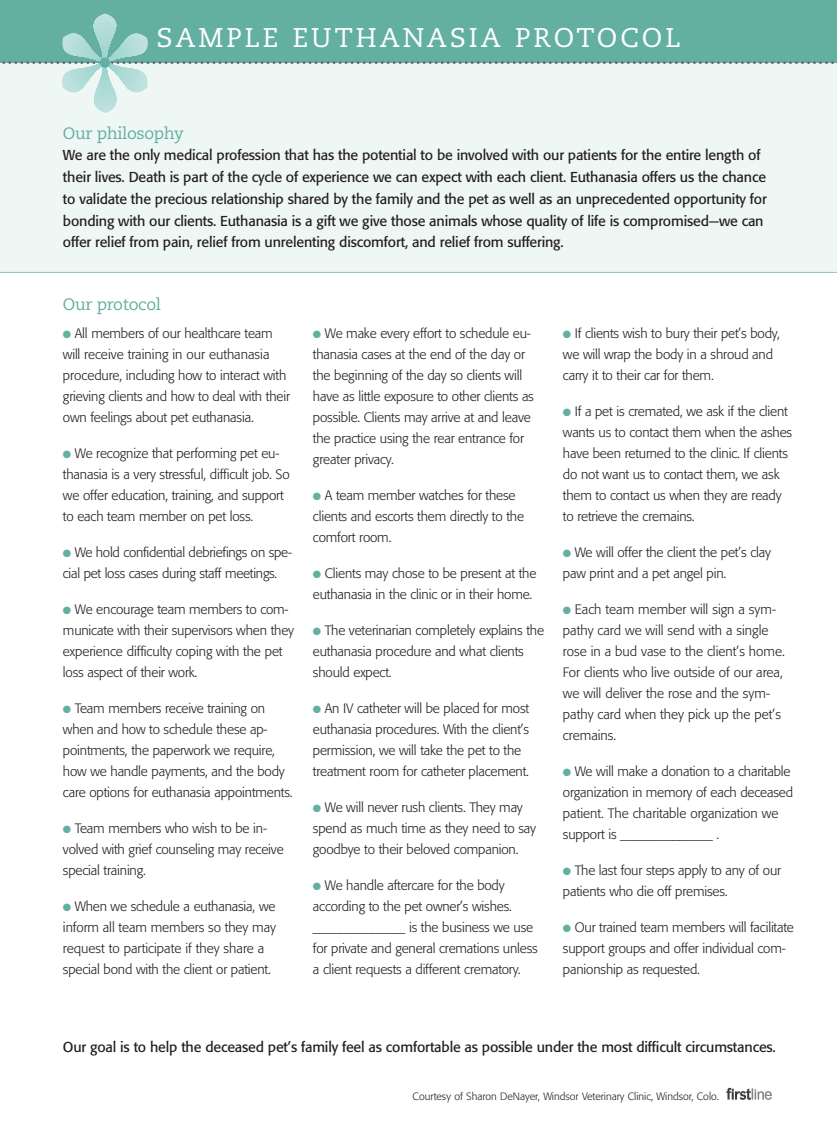
<style>
.page{position:relative;width:837px;height:1134px;background:#fff}
.page>*{position:absolute;margin:0;border:0;box-sizing:border-box;transform-origin:0 0}
.t1{font:27px "Caecilia";letter-spacing:.11em;color:#fff}
.t2{font:16.5px "Caecilia";letter-spacing:-.02em;color:#63b0a2}
.t3{font:14.25px/21.8px "Formata";letter-spacing:-.01em;color:#231f20}
.t4{font:300 13.5px/21px "Formata";letter-spacing:-.01em;color:#231f20}
.t5{font:300 10.5px "Formata";color:#231f20}
.s1{color:#63b0a2}
</style>
<div class="page">
<div style="left:0;top:49px;width:837px;height:223px;background:#eff7f5"></div>
<div style="left:0;top:0;width:837px;height:63px;background:#63b0a2"></div>
<hr style="left:0;top:272px;width:837px;height:1px;background:#91c4ba">
<svg style="left:2px;top:14px;width:832px;height:99px"></svg>
<div style="left:100px;top:58px;width:10px;height:10px;background:#63b0a2;border-radius:50%"></div>
<svg style="left:726px;top:1088px;width:46px;height:12px"></svg>
<h1 class="t1" style="left:156px;top:26px;width:526px">SAMPLE EUTHANASIA PROTOCOL</h1>
<p class="t2" style="left:63px;top:126px;width:122px">Our philosophy</p>
<p class="t3" style="left:63px;top:146px;width:705px">We are the only medical profession that has the potential to be involved with our patients for the entire length of their lives. Death is part of the cycle of experience we can expect with each client. Euthanasia offers us the chance to validate the precious relationship shared by the family and the pet as well as an unprecedented opportunity for bonding with our clients. Euthanasia is a gift we give those animals whose quality of life is compromised—we can offer relief from pain, relief from unrelenting discomfort, and relief from suffering.</p>
<p class="t2" style="left:63px;top:298px;width:100px">Our protocol</p>
<p class="t4" style="left:63px;top:323px;width:228px"><span class="s1">●</span> All members of our healthcare team will receive training in our euthanasia procedure, including how to interact with grieving clients and how to deal with their own feelings about pet euthanasia.</p>
<p class="t4" style="left:63px;top:443px;width:228px"><span class="s1">●</span> We recognize that performing pet eu&shy;thanasia is a very stressful, difficult job. So we offer education, training, and support to each team member on pet loss.</p>
<p class="t4" style="left:63px;top:542px;width:231px"><span class="s1">●</span> We hold confidential debriefings on spe&shy;cial pet loss cases during staff meetings.</p>
<p class="t4" style="left:63px;top:599px;width:233px"><span class="s1">●</span> We encourage team members to com&shy;municate with their supervisors when they experience difficulty coping with the pet loss aspect of their work.</p>
<p class="t4" style="left:63px;top:698px;width:231px"><span class="s1">●</span> Team members receive training on when and how to schedule these ap&shy;pointments, the paperwork we require, how we handle payments, and the body care options for euthanasia appointments.</p>
<p class="t4" style="left:63px;top:818px;width:222px"><span class="s1">●</span> Team members who wish to be in&shy;volved with grief counseling may receive special training.</p>
<p class="t4" style="left:63px;top:896px;width:215px"><span class="s1">●</span> When we schedule a euthanasia, we inform all team members so they may request to participate if they share a special bond with the client or patient.</p>
<p class="t4" style="left:313px;top:323px;width:223px"><span class="s1">●</span> We make every effort to schedule eu&shy;thanasia cases at the end of the day or the beginning of the day so clients will have as little exposure to other clients as possible. Clients may arrive at and leave the practice using the rear entrance for greater privacy.</p>
<p class="t4" style="left:313px;top:485px;width:213px"><span class="s1">●</span> A team member watches for these clients and escorts them directly to the comfort room.</p>
<p class="t4" style="left:313px;top:563px;width:225px"><span class="s1">●</span> Clients may chose to be present at the euthanasia in the clinic or in their home.</p>
<p class="t4" style="left:313px;top:620px;width:233px"><span class="s1">●</span> The veterinarian completely explains the euthanasia procedure and what clients should expect.</p>
<p class="t4" style="left:313px;top:698px;width:218px"><span class="s1">●</span> An IV catheter will be placed for most euthanasia procedures. With the client’s permission, we will take the pet to the treatment room for catheter placement.</p>
<p class="t4" style="left:313px;top:797px;width:225px"><span class="s1">●</span> We will never rush clients. They may spend as much time as they need to say goodbye to their beloved companion.</p>
<p class="t4" style="left:313px;top:875px;width:226px"><span class="s1">●</span> We handle aftercare for the body according to the pet owner’s wishes. ______________ is the business we use for private and general cremations unless a client requests a different crematory.</p>
<p class="t4" style="left:563px;top:323px;width:219px"><span class="s1">●</span> If clients wish to bury their pet’s body, we will wrap the body in a shroud and carry it to their car for them.</p>
<p class="t4" style="left:563px;top:401px;width:231px"><span class="s1">●</span> If a pet is cremated, we ask if the client wants us to contact them when the ashes have been returned to the clinic. If clients do not want us to contact them, we ask them to contact us when they are ready to retrieve the cremains.</p>
<p class="t4" style="left:563px;top:542px;width:210px"><span class="s1">●</span> We will offer the client the pet’s clay paw print and a pet angel pin.</p>
<p class="t4" style="left:563px;top:599px;width:223px"><span class="s1">●</span> Each team member will sign a sym&shy;pathy card we will send with a single rose in a bud vase to the client’s home.<br>For clients who live outside of our area, we will deliver the rose and the sym&shy;pathy card when they pick up the pet’s cremains.</p>
<p class="t4" style="left:563px;top:761px;width:232px"><span class="s1">●</span> We will make a donation to a charitable organization in memory of each deceased patient. The charitable organization we support is ______________ .</p>
<p class="t4" style="left:563px;top:860px;width:220px"><span class="s1">●</span> The last four steps apply to any of our patients who die off premises.</p>
<p class="t4" style="left:563px;top:917px;width:233px"><span class="s1">●</span> Our trained team members will facilitate support groups and offer individual com&shy;panionship as requested.</p>
<p class="t3" style="left:63px;top:1038px;width:714px">Our goal is to help the deceased pet’s family feel as comfortable as possible under the most difficult circumstances.</p>
<p class="t5" style="left:413px;top:1092px;width:308px">Courtesy of Sharon DeNayer, Windsor Veterinary Clinic, Windsor, Colo.</p>
</div>
